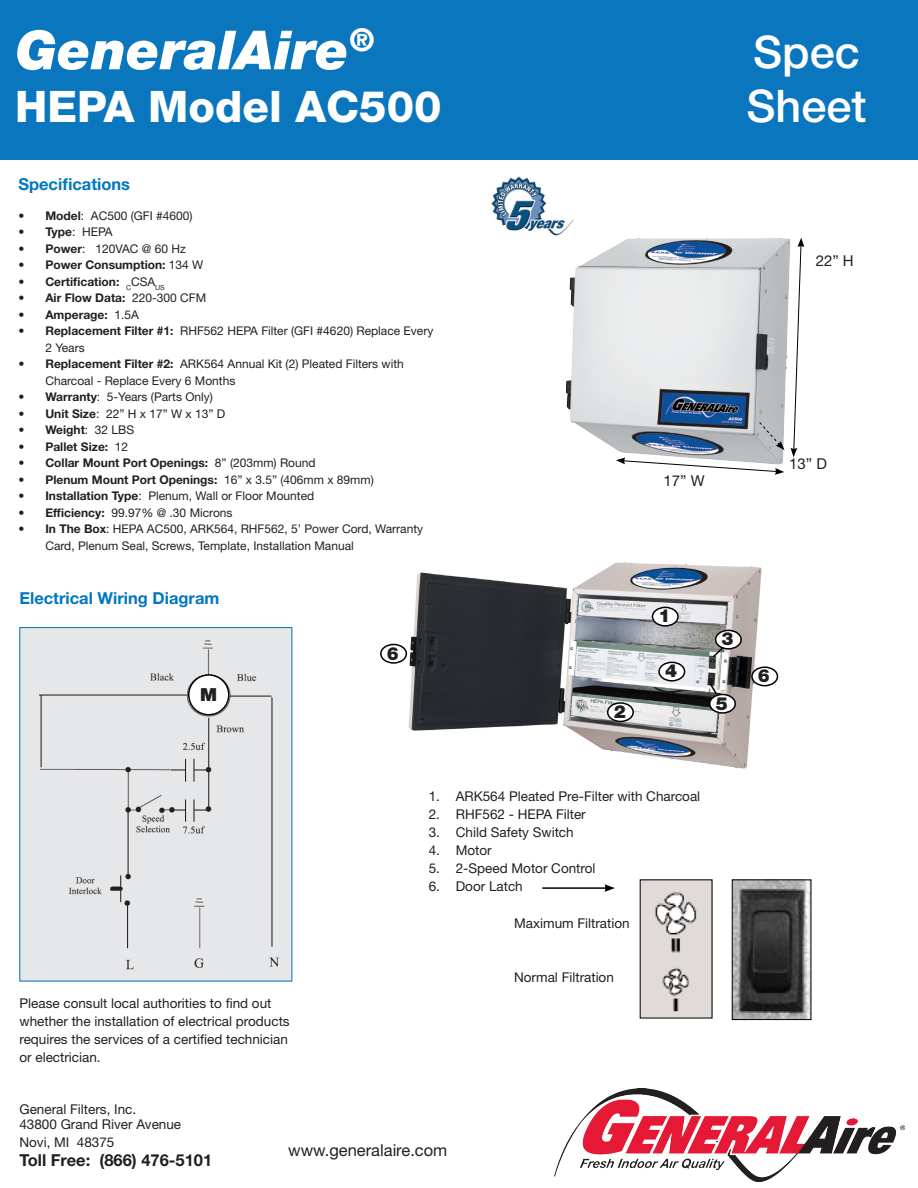
<style>
.page{position:relative;width:918px;height:1188px;background:#fff}
.page>*{position:absolute;margin:0;border:0;box-sizing:border-box;transform-origin:0 0}
.t1{font:italic 900 54px "Helvetica Neue LT Std";color:#fff}
.t2{font:500 45px/54px "Helvetica Neue LT Std";color:#fff}
.t3{font:800 43.5px "Helvetica Neue LT Std";color:#fff}
.t4{font:900 18px "Helvetica Neue LT Std";color:#231f20}
.t5{font:700 16.5px "Helvetica Neue LT Std";color:#0077c0}
.t6{font:700 16.5px "Helvetica Neue LT Std";color:#231f20}
.t7{font:16.5px "Helvetica Neue LT Std";color:#231f20}
.t8{font:15px "Helvetica Neue LT Std";color:#231f20}
.t9{font:13.5px/18px "Helvetica Neue LT Std";color:#231f20}
.t10{font:12px/16.5px "Helvetica Neue LT Std";color:#231f20}
.t11{font:700 12px "Helvetica Neue LT Std";color:#231f20}
.s1{font-weight:700}
.s2{font-weight:400}
</style>
<div class="page">
<div style="left:0;top:0;width:918px;height:160px;background:#0976bd"></div>
<img style="left:491px;top:176px;width:83px;height:60px">
<img style="left:566px;top:238px;width:224px;height:219px">
<svg style="left:790px;top:238px;width:14px;height:219px"></svg>
<svg style="left:759px;top:421px;width:25px;height:29px"></svg>
<svg style="left:616px;top:457px;width:168px;height:18px"></svg>
<img style="left:394px;top:562px;width:376px;height:207px">
<div style="left:652px;top:607px;width:26px;height:19px;background:#fff;border-radius:50%"></div>
<div style="left:652px;top:607px;width:27px;height:20px;border:2px solid #000;border-radius:50%"></div>
<div style="left:608px;top:703px;width:25px;height:18px;background:#fff;border-radius:50%"></div>
<div style="left:607px;top:702px;width:27px;height:20px;border:2px solid #000;border-radius:50%"></div>
<div style="left:659px;top:662px;width:26px;height:19px;background:#fff;border-radius:50%"></div>
<div style="left:658px;top:662px;width:27px;height:20px;border:2px solid #000;border-radius:50%"></div>
<div style="left:716px;top:630px;width:25px;height:19px;background:#fff;border-radius:50%"></div>
<div style="left:715px;top:630px;width:27px;height:20px;border:2px solid #000;border-radius:50%"></div>
<div style="left:710px;top:694px;width:25px;height:19px;background:#fff;border-radius:50%"></div>
<div style="left:709px;top:694px;width:27px;height:20px;border:2px solid #000;border-radius:50%"></div>
<div style="left:752px;top:667px;width:25px;height:19px;background:#fff;border-radius:50%"></div>
<div style="left:751px;top:666px;width:27px;height:20px;border:2px solid #000;border-radius:50%"></div>
<svg style="left:711px;top:646px;width:14px;height:13px"></svg>
<svg style="left:708px;top:682px;width:10px;height:14px"></svg>
<img style="left:555px;top:1089px;width:350px;height:93px">
<img style="left:642px;top:881px;width:68px;height:135px">
<hr style="left:542px;top:887px;width:65px;height:2px;background:#000">
<svg style="left:604px;top:884px;width:11px;height:8px"></svg>
<img style="left:734px;top:881px;width:75px;height:137px">
<div style="left:732px;top:879px;width:79px;height:141px;border:1px solid #000"></div>
<div style="left:21px;top:629px;width:269px;height:350px;background:#e6e7e8"></div>
<div style="left:189px;top:675px;width:40px;height:40px;background:#fff;border-radius:50%"></div>
<div style="left:188px;top:674px;width:42px;height:42px;border:2px solid #000;border-radius:50%"></div>
<div style="left:381px;top:644px;width:25px;height:19px;background:#fff;border-radius:50%"></div>
<div style="left:380px;top:644px;width:27px;height:20px;border:2px solid #000;border-radius:50%"></div>
<p class="t1" style="left:15px;top:17px;width:361px">GeneralAire<sup>®</sup></p>
<p class="t3" style="left:15px;top:80px;width:428px">HEPA Model AC500</p>
<p class="t5" style="left:18px;top:174px;width:113px">Specifications</p>
<p class="t10" style="left:18px;top:207px;width:176px"><span class="s1">• Model</span>: AC500 (GFI #4600)</p>
<p class="t11" style="left:18px;top:225px;width:96px">• Type<span class="s2">: HEPA</span></p>
<p class="t10" style="left:18px;top:240px;width:169px"><span class="s1">• Power</span>: 120VAC @ 60 Hz</p>
<p class="t11" style="left:18px;top:258px;width:187px">• Power Consumption: <span class="s2">134 W</span></p>
<p class="t11" style="left:18px;top:274px;width:148px">• Certification: <sub>C</sub><span class="s2">CSA</span><sub>US</sub></p>
<p class="t11" style="left:18px;top:291px;width:189px">• Air Flow Data: <span class="s2">220-300 CFM</span></p>
<p class="t11" style="left:18px;top:307px;width:122px">• Amperage: <span class="s2">1.5A</span></p>
<p class="t10" style="left:45px;top:323px;width:389px;text-indent:-27px"><span class="s1">• Replacement Filter #1:</span> RHF562 HEPA Filter (GFI #4620) Replace Every<br>2 Years</p>
<p class="t10" style="left:45px;top:356px;width:360px;text-indent:-27px"><span class="s1">• Replacement Filter #2:</span> ARK564 Annual Kit (2) Pleated Filters with<br>Charcoal - Replace Every 6 Months</p>
<p class="t10" style="left:18px;top:389px;width:196px"><span class="s1">• Warranty</span>: 5-Years (Parts Only)</p>
<p class="t10" style="left:18px;top:405px;width:209px"><span class="s1">• Unit Size</span>: 22” H x 17” W x 13” D</p>
<p class="t11" style="left:18px;top:423px;width:117px">• Weight<span class="s2">: 32 LBS</span></p>
<p class="t11" style="left:18px;top:439px;width:111px">• Pallet Size: <span class="s2">12</span></p>
<p class="t11" style="left:18px;top:456px;width:299px">• Collar Mount Port Openings: <span class="s2">8” (203mm) Round</span></p>
<p class="t11" style="left:18px;top:472px;width:357px">• Plenum Mount Port Openings: <span class="s2">16” x 3.5” (406mm x 89mm)</span></p>
<p class="t10" style="left:18px;top:488px;width:297px"><span class="s1">• Installation Type</span>: Plenum, Wall or Floor Mounted</p>
<p class="t10" style="left:18px;top:504px;width:216px"><span class="s1">• Efficiency:</span> 99.97% @ .30 Microns</p>
<p class="t10" style="left:45px;top:521px;width:379px;text-indent:-27px"><span class="s1">• In The Box</span>: HEPA AC500, ARK564, RHF562, 5’ Power Cord, Warranty<br>Card, Plenum Seal, Screws, Template, Installation Manual</p>
<p class="t5" style="left:19px;top:588px;width:201px">Electrical Wiring Diagram</p>
<p class="t4" style="left:200px;top:684px;width:18px">M</p>
<p class="t4" style="left:387px;top:642px;width:14px">6</p>
<p class="t2" style="left:746px;top:24px;width:122px">Spec<br>Sheet</p>
<p class="t8" style="left:816px;top:251px;width:40px">22” H</p>
<p class="t8" style="left:664px;top:472px;width:43px">17” W</p>
<p class="t8" style="left:789px;top:454px;width:39px">13” D</p>
<p class="t4" style="left:614px;top:701px;width:14px">2</p>
<p class="t4" style="left:658px;top:605px;width:14px">1</p>
<p class="t4" style="left:665px;top:660px;width:14px">4</p>
<p class="t4" style="left:722px;top:628px;width:14px">3</p>
<p class="t4" style="left:716px;top:692px;width:14px">5</p>
<p class="t4" style="left:758px;top:665px;width:14px">6</p>
<p class="t9" style="left:429px;top:787px;width:273px">1. ARK564 Pleated Pre-Filter with Charcoal</p>
<p class="t9" style="left:429px;top:805px;width:159px">2. RHF562 - HEPA Filter</p>
<p class="t9" style="left:429px;top:823px;width:146px">3. Child Safety Switch</p>
<p class="t9" style="left:429px;top:841px;width:65px">4. Motor</p>
<p class="t9" style="left:429px;top:859px;width:168px">5. 2-Speed Motor Control</p>
<p class="t9" style="left:429px;top:877px;width:96px">6. Door Latch</p>
<p class="t9" style="left:514px;top:914px;width:117px">Maximum Filtration</p>
<p class="t9" style="left:19px;top:994px;width:272px">Please consult local authorities to find out whether the installation of electrical products requires the services of a certified technician or electrician.</p>
<p class="t9" style="left:19px;top:1100px;width:118px">General Filters, Inc.</p>
<p class="t9" style="left:19px;top:1115px;width:163px">43800 Grand River Avenue</p>
<p class="t9" style="left:19px;top:1133px;width:97px">Novi, MI 48375</p>
<p class="t6" style="left:19px;top:1150px;width:194px">Toll Free: (866) 476-5101</p>
<p class="t7" style="left:288px;top:1141px;width:161px">www.generalaire.com</p>
<p class="t9" style="left:514px;top:968px;width:101px">Normal Filtration</p>
</div>
